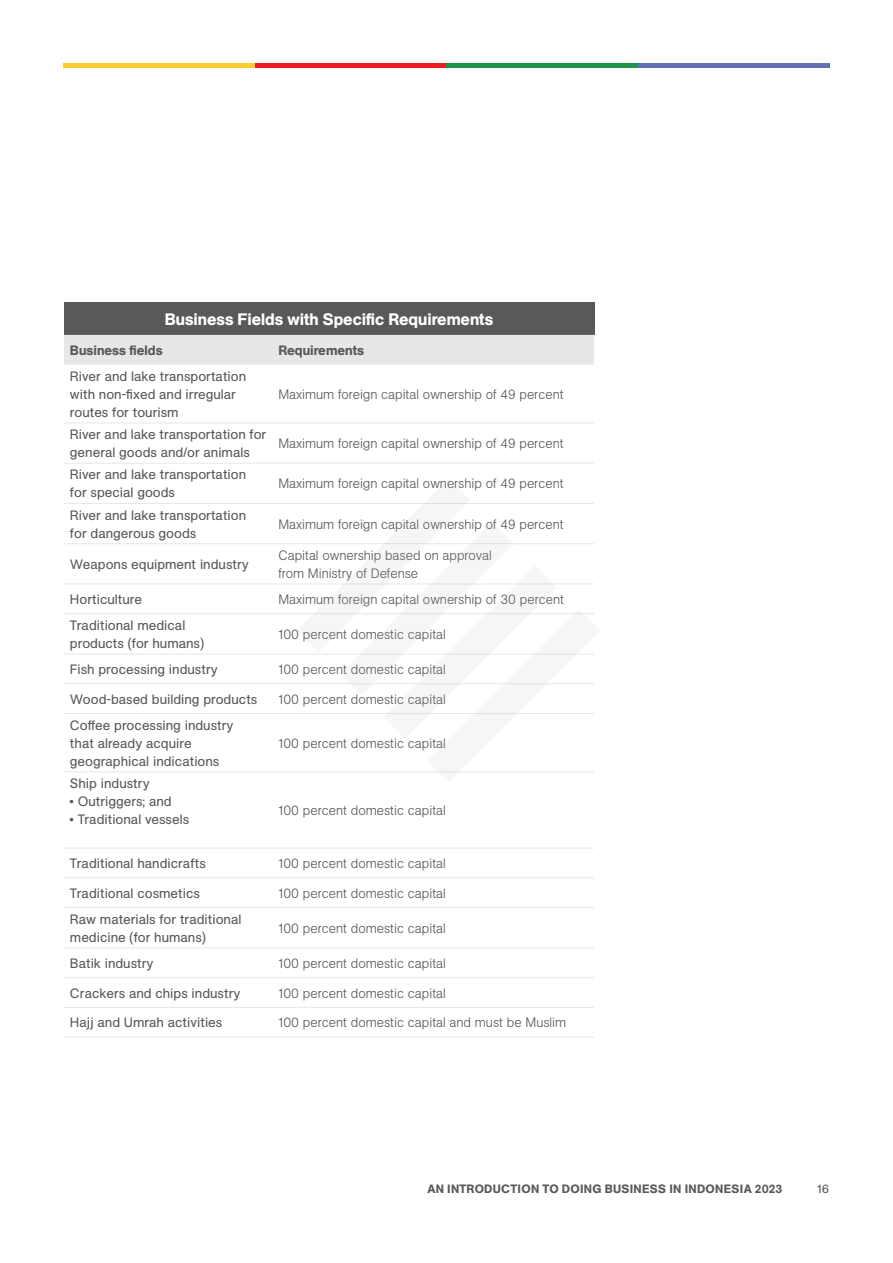
<style>
.page{position:relative;width:893px;height:1263px;background:#fff}
.page>*{position:absolute;margin:0;border:0;box-sizing:border-box;transform-origin:0 0}
.t1{font:500 16.5px "Unlimited Sans";color:#fff}
.t2{font:13.5px/18px "Unlimited Sans";color:#58595b}
.t3{font:300 13.5px/18px "Unlimited Sans";color:#58595b}
.t4{font:500 13.5px "Unlimited Sans";color:#58595b}
.t5{font:500 12px "Unlimited Sans";letter-spacing:.025em;color:#58595b}
.t6{font:12px "Unlimited Sans";color:#58595b}
</style>
<div class="page">
<hr style="left:64px;top:64px;width:191px;height:4px;background:#ffcc31">
<hr style="left:255px;top:64px;width:191px;height:4px;background:#ed1d24">
<hr style="left:446px;top:64px;width:192px;height:4px;background:#1d9649">
<hr style="left:638px;top:64px;width:191px;height:4px;background:#6270b5">
<div style="left:64px;top:302px;width:530px;height:33px;background:#58595b"></div>
<div style="left:64px;top:335px;width:530px;height:30px;background:#e6e7e8"></div>
<hr style="left:64px;top:422px;width:208px;height:1px;background:#e6e7e8">
<hr style="left:272px;top:422px;width:322px;height:1px;background:#e6e7e8">
<hr style="left:64px;top:463px;width:208px;height:1px;background:#e6e7e8">
<hr style="left:272px;top:463px;width:322px;height:1px;background:#e6e7e8">
<hr style="left:64px;top:503px;width:208px;height:1px;background:#e6e7e8">
<hr style="left:272px;top:503px;width:322px;height:1px;background:#e6e7e8">
<hr style="left:64px;top:543px;width:208px;height:1px;background:#e6e7e8">
<hr style="left:272px;top:543px;width:322px;height:1px;background:#e6e7e8">
<hr style="left:64px;top:584px;width:208px;height:1px;background:#e6e7e8">
<hr style="left:272px;top:584px;width:322px;height:1px;background:#e6e7e8">
<hr style="left:64px;top:613px;width:208px;height:1px;background:#e6e7e8">
<hr style="left:272px;top:613px;width:322px;height:1px;background:#e6e7e8">
<hr style="left:64px;top:654px;width:208px;height:1px;background:#e6e7e8">
<hr style="left:272px;top:654px;width:322px;height:1px;background:#e6e7e8">
<hr style="left:64px;top:683px;width:208px;height:1px;background:#e6e7e8">
<hr style="left:272px;top:683px;width:322px;height:1px;background:#e6e7e8">
<hr style="left:64px;top:713px;width:208px;height:1px;background:#e6e7e8">
<hr style="left:272px;top:713px;width:322px;height:1px;background:#e6e7e8">
<hr style="left:64px;top:771px;width:208px;height:1px;background:#e6e7e8">
<hr style="left:272px;top:771px;width:322px;height:1px;background:#e6e7e8">
<hr style="left:64px;top:848px;width:208px;height:1px;background:#e6e7e8">
<hr style="left:272px;top:848px;width:322px;height:1px;background:#e6e7e8">
<hr style="left:64px;top:877px;width:208px;height:1px;background:#e6e7e8">
<hr style="left:272px;top:877px;width:322px;height:1px;background:#e6e7e8">
<hr style="left:64px;top:907px;width:208px;height:1px;background:#e6e7e8">
<hr style="left:272px;top:907px;width:322px;height:1px;background:#e6e7e8">
<hr style="left:64px;top:947px;width:208px;height:1px;background:#e6e7e8">
<hr style="left:272px;top:947px;width:322px;height:1px;background:#e6e7e8">
<hr style="left:64px;top:977px;width:208px;height:1px;background:#e6e7e8">
<hr style="left:272px;top:977px;width:322px;height:1px;background:#e6e7e8">
<hr style="left:64px;top:1007px;width:208px;height:1px;background:#e6e7e8">
<hr style="left:272px;top:1007px;width:322px;height:1px;background:#e6e7e8">
<hr style="left:64px;top:1037px;width:208px;height:1px;background:#e6e7e8">
<hr style="left:272px;top:1037px;width:322px;height:1px;background:#e6e7e8">
<svg style="left:297px;top:480px;width:302px;height:301px"></svg>
<p class="t1" style="left:165px;top:307px;width:330px">Business Fields with Specific Requirements</p>
<p class="t4" style="left:70px;top:340px;width:94px">Business fields</p>
<p class="t4" style="left:278px;top:340px;width:87px">Requirements</p>
<p class="t2" style="left:70px;top:367px;width:178px">River and lake transportation with non-fixed and irregular routes for tourism</p>
<p class="t3" style="left:278px;top:385px;width:287px">Maximum foreign capital ownership of 49 percent</p>
<p class="t2" style="left:70px;top:425px;width:198px">River and lake transportation for general goods and/or animals</p>
<p class="t3" style="left:278px;top:434px;width:287px">Maximum foreign capital ownership of 49 percent</p>
<p class="t2" style="left:70px;top:465px;width:178px">River and lake transportation for special goods</p>
<p class="t3" style="left:278px;top:474px;width:287px">Maximum foreign capital ownership of 49 percent</p>
<p class="t2" style="left:70px;top:505px;width:178px">River and lake transportation for dangerous goods</p>
<p class="t3" style="left:278px;top:514px;width:287px">Maximum foreign capital ownership of 49 percent</p>
<p class="t2" style="left:70px;top:555px;width:180px">Weapons equipment industry</p>
<p class="t3" style="left:278px;top:546px;width:215px">Capital ownership based on approval from Ministry of Defense</p>
<p class="t2" style="left:70px;top:590px;width:74px">Horticulture</p>
<p class="t3" style="left:278px;top:590px;width:287px">Maximum foreign capital ownership of 30 percent</p>
<p class="t2" style="left:70px;top:616px;width:136px">Traditional medical products (for humans)</p>
<p class="t3" style="left:278px;top:625px;width:169px">100 percent domestic capital</p>
<p class="t2" style="left:70px;top:660px;width:149px">Fish processing industry</p>
<p class="t3" style="left:278px;top:660px;width:169px">100 percent domestic capital</p>
<p class="t2" style="left:70px;top:689px;width:189px">Wood-based building products</p>
<p class="t3" style="left:278px;top:689px;width:169px">100 percent domestic capital</p>
<p class="t2" style="left:70px;top:715px;width:165px">Coffee processing industry that already acquire geographical indications</p>
<p class="t3" style="left:278px;top:733px;width:169px">100 percent domestic capital</p>
<p class="t2" style="left:70px;top:774px;width:81px">Ship industry</p>
<p class="t2" style="left:70px;top:792px;width:103px">• Outriggers; and</p>
<p class="t2" style="left:70px;top:810px;width:121px">• Traditional vessels</p>
<p class="t3" style="left:278px;top:801px;width:169px">100 percent domestic capital</p>
<p class="t2" style="left:70px;top:854px;width:137px">Traditional handicrafts</p>
<p class="t3" style="left:278px;top:854px;width:169px">100 percent domestic capital</p>
<p class="t2" style="left:70px;top:883px;width:132px">Traditional cosmetics</p>
<p class="t3" style="left:278px;top:883px;width:169px">100 percent domestic capital</p>
<p class="t2" style="left:70px;top:909px;width:173px">Raw materials for traditional medicine (for humans)</p>
<p class="t3" style="left:278px;top:918px;width:169px">100 percent domestic capital</p>
<p class="t2" style="left:70px;top:953px;width:85px">Batik industry</p>
<p class="t3" style="left:278px;top:953px;width:169px">100 percent domestic capital</p>
<p class="t2" style="left:70px;top:983px;width:172px">Crackers and chips industry</p>
<p class="t3" style="left:278px;top:983px;width:169px">100 percent domestic capital</p>
<p class="t2" style="left:70px;top:1013px;width:154px">Hajj and Umrah activities</p>
<p class="t3" style="left:278px;top:1013px;width:289px">100 percent domestic capital and must be Muslim</p>
<p class="t5" style="left:427px;top:1180px;width:357px">AN INTRODUCTION TO DOING BUSINESS IN INDONESIA 2023</p>
<p class="t6" style="left:817px;top:1180px;width:14px">16</p>
</div>
